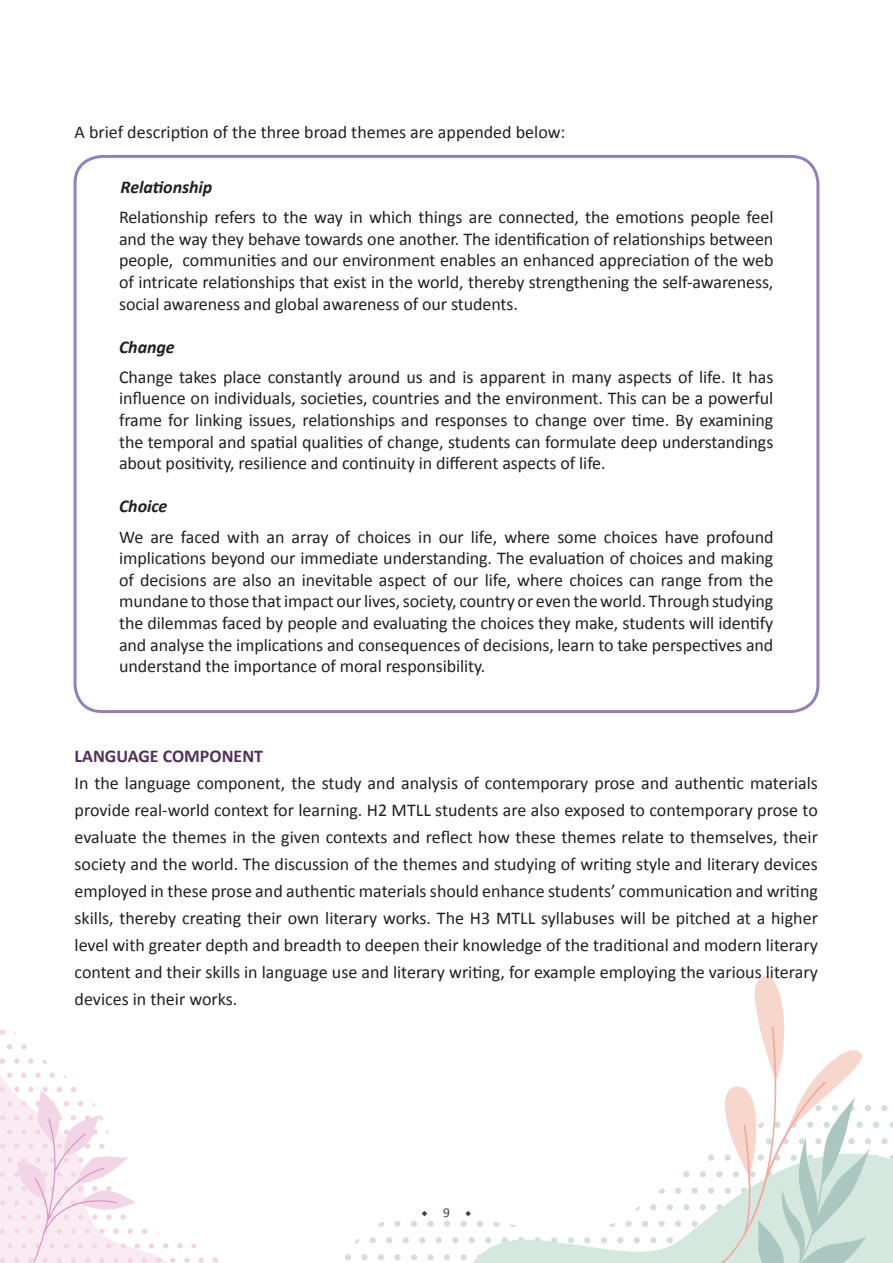
<style>
.page{position:relative;width:893px;height:1263px;background:#fff}
.page>*{position:absolute;margin:0;border:0;box-sizing:border-box;transform-origin:0 0}
.t1{font:18px/21.6px "Calibri";letter-spacing:-.005em;color:#231f20;text-align:justify}
.t2{font:italic 700 18px "Calibri";letter-spacing:-.005em;color:#231f20}
.t3{font:700 18px "Calibri";color:#542e5c}
.t4{font:13.5px "Minion Pro";color:#542e5c}
.s1{font-family:"Calibri"}
</style>
<div class="page">
<svg style="left:378px;top:1222px;width:6px;height:5px"></svg>
<div style="left:394px;top:1221px;width:7px;height:6px;background:#d1e0db;border-radius:50%"></div>
<svg style="left:411px;top:1221px;width:6px;height:6px"></svg>
<div style="left:427px;top:1221px;width:7px;height:6px;background:#d1e0db;border-radius:50%"></div>
<svg style="left:444px;top:1221px;width:6px;height:6px"></svg>
<svg style="left:354px;top:1238px;width:5px;height:5px"></svg>
<svg style="left:370px;top:1237px;width:6px;height:6px"></svg>
<svg style="left:386px;top:1237px;width:6px;height:6px"></svg>
<svg style="left:403px;top:1237px;width:6px;height:6px"></svg>
<svg style="left:419px;top:1237px;width:6px;height:6px"></svg>
<svg style="left:436px;top:1237px;width:6px;height:6px"></svg>
<svg style="left:452px;top:1237px;width:6px;height:6px"></svg>
<svg style="left:345px;top:1254px;width:6px;height:6px"></svg>
<div style="left:361px;top:1254px;width:7px;height:6px;background:#d1e0db;border-radius:50%"></div>
<svg style="left:378px;top:1254px;width:6px;height:6px"></svg>
<div style="left:394px;top:1254px;width:7px;height:6px;background:#d1e0db;border-radius:50%"></div>
<svg style="left:411px;top:1254px;width:6px;height:6px"></svg>
<div style="left:427px;top:1254px;width:7px;height:6px;background:#d1e0db;border-radius:50%"></div>
<svg style="left:444px;top:1254px;width:6px;height:6px"></svg>
<svg style="left:458px;top:1105px;width:435px;height:158px"></svg>
<svg style="left:700px;top:976px;width:179px;height:287px"></svg>
<svg style="left:213px;top:1257px;width:5px;height:6px"></svg>
<svg style="left:0;top:1029px;width:5px;height:6px"></svg>
<svg style="left:0;top:1044px;width:204px;height:219px"></svg>
<div style="left:74px;top:155px;width:745px;height:558px;border:3px solid #957fbb;border-radius:27px"></div>
<p class="t1" style="left:75px;top:121px;width:492px">A brief description of the three broad themes are appended below:</p>
<p class="t2" style="left:121px;top:176px;width:93px">Relationship</p>
<p class="t1" style="left:119px;top:206px;width:656px">Relationship refers to the way in which things are connected, the emotions people feel and the way they behave towards one another. The identification of relationships between people, communities and our environment enables an enhanced appreciation of the web of intricate relationships that exist in the world, thereby strengthening the self-awareness, social awareness and global awareness of our students.</p>
<p class="t2" style="left:119px;top:335px;width:57px">Change</p>
<p class="t1" style="left:119px;top:366px;width:656px">Change takes place constantly around us and is apparent in many aspects of life. It has influence on individuals, societies, countries and the environment. This can be a powerful frame for linking issues, relationships and responses to change over time. By examining the temporal and spatial qualities of change, students can formulate deep understandings about positivity, resilience and continuity in different aspects of life.</p>
<p class="t2" style="left:119px;top:495px;width:50px">Choice</p>
<p class="t1" style="left:119px;top:526px;width:656px">We are faced with an array of choices in our life, where some choices have profound implications beyond our immediate understanding. The evaluation of choices and making of decisions are also an inevitable aspect of our life, where choices can range from the mundane to those that impact our lives, society, country or even the world. Through studying the dilemmas faced by people and evaluating the choices they make, students will identify and analyse the implications and consequences of decisions, learn to take perspectives and understand the importance of moral responsibility.</p>
<p class="t3" style="left:75px;top:744px;width:190px">LANGUAGE COMPONENT</p>
<p class="t1" style="left:75px;top:769px;width:745px;line-height:27px">In the language component, the study and analysis of contemporary prose and authentic materials provide real-world context for learning. H2 MTLL students are also exposed to contemporary prose to evaluate the themes in the given contexts and reflect how these themes relate to themselves, their society and the world. The discussion of the themes and studying of writing style and literary devices employed in these prose and authentic materials should enhance students’ communication and writing skills, thereby creating their own literary works. The H3 MTLL syllabuses will be pitched at a higher level with greater depth and breadth to deepen their knowledge of the traditional and modern literary content and their skills in language use and literary writing, for example employing the various literary devices in their works.</p>
<p class="t4" style="left:421px;top:1204px;width:52px">◆ <span class="s1">9</span> ◆</p>
</div>
